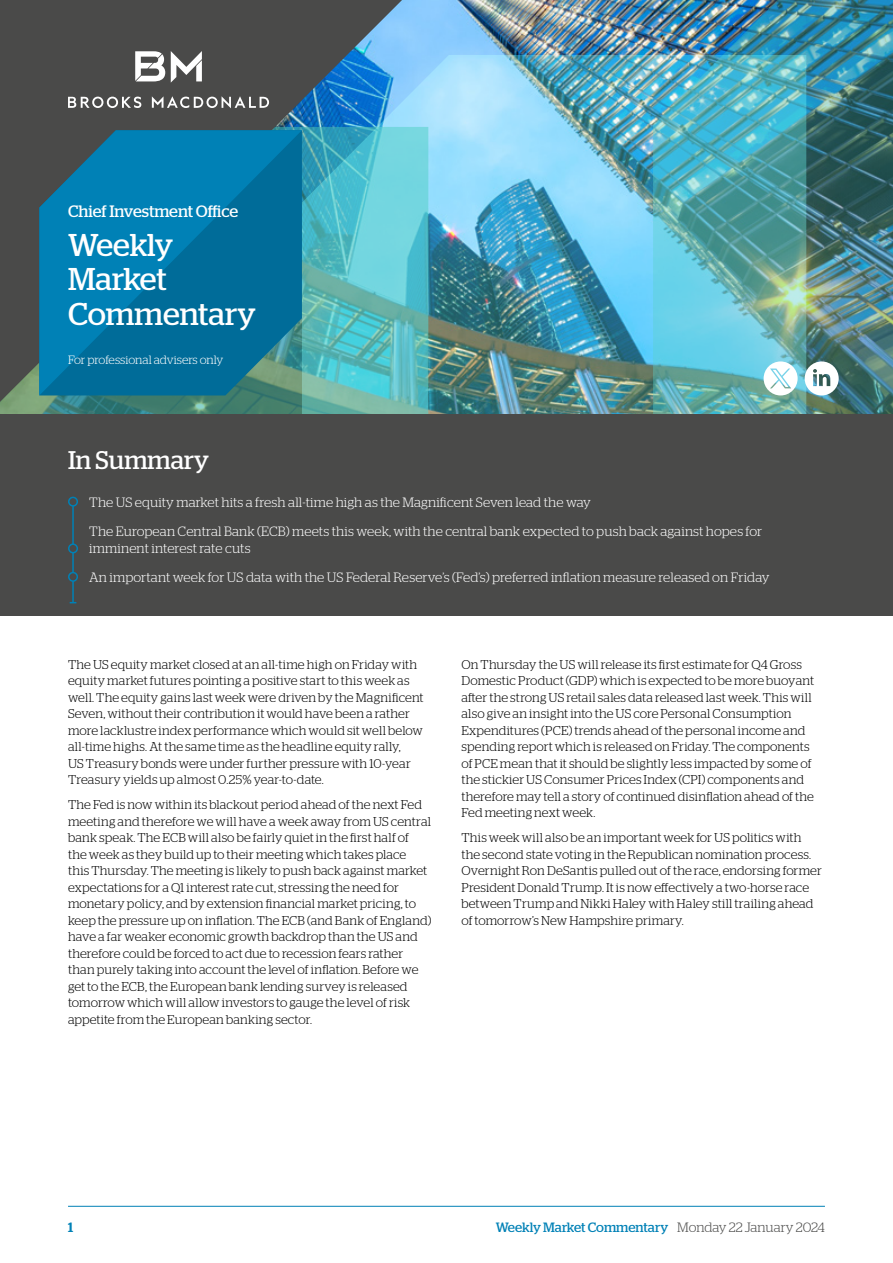
<style>
.page{position:relative;width:893px;height:1263px;background:#fff}
.page>*{position:absolute;margin:0;border:0;box-sizing:border-box;transform-origin:0 0}
.t1{font:31.5px/34.5px "Stag";color:#fff}
.t2{font:25.5px "Stag";color:#fff}
.t3{font:16.5px "Stag";color:#fff}
.t4{font:300 13.5px/29.2px "Stag";letter-spacing:.01em;color:#fff}
.t5{font:13.5px "Stag";color:#0081b6}
.t6{font:500 13.5px "Stag";color:#0081b6}
.t7{font:300 12.75px/16.5px "Stag";letter-spacing:.01em;color:#000}
.t8{font:300 12px "Stag";letter-spacing:-.005em;color:#fff}
.s1{font-weight:300;color:#4a4a49}
</style>
<div class="page">
<img style="left:402px;top:0;width:251px;height:55px">
<svg style="left:0;top:402px;width:302px;height:13px;background:#488070"></svg>
<img style="left:653px;top:0;width:240px;height:415px">
<img style="left:302px;top:55px;width:504px;height:360px">
<hr style="left:68px;top:1206px;width:757px;height:1px;background:#0081b6">
<div style="left:0;top:415px;width:893px;height:201px;background:#4a4a49"></div>
<hr style="left:72px;top:502px;width:2px;height:101px;background:#0081b6">
<div style="left:69px;top:497px;width:8px;height:9px;background:#4a4a49;border-radius:50%"></div>
<div style="left:68px;top:497px;width:10px;height:10px;border:2px solid #0081b6;border-radius:50%"></div>
<div style="left:69px;top:573px;width:8px;height:8px;background:#4a4a49;border-radius:50%"></div>
<div style="left:68px;top:572px;width:10px;height:10px;border:2px solid #0081b6;border-radius:50%"></div>
<div style="left:69px;top:544px;width:8px;height:9px;background:#4a4a49;border-radius:50%"></div>
<div style="left:68px;top:543px;width:10px;height:10px;border:2px solid #0081b6;border-radius:50%"></div>
<svg style="left:0;top:0;width:402px;height:402px;background:#4e777e"></svg>
<svg style="left:39px;top:130px;width:263px;height:265px;background:#0675a1"></svg>
<svg style="left:135px;top:51px;width:30px;height:30px"></svg>
<svg style="left:171px;top:51px;width:31px;height:32px"></svg>
<svg style="left:152px;top:96px;width:117px;height:12px"></svg>
<svg style="left:68px;top:97px;width:73px;height:11px"></svg>
<svg style="left:805px;top:361px;width:34px;height:34px"></svg>
<svg style="left:764px;top:361px;width:34px;height:34px"></svg>
<p class="t3" style="left:68px;top:202px;width:172px">Chief Investment Office</p>
<h1 class="t1" style="left:68px;top:227px;width:189px">Weekly<br>Market<br>Commentary</h1>
<p class="t8" style="left:68px;top:353px;width:157px">For professional advisers only</p>
<h2 class="t2" style="left:68px;top:445px;width:143px">In Summary</h2>
<p class="t4" style="left:89px;top:487px;width:674px">The US equity market hits a fresh all-time high as the Magnificent Seven lead the way<br>The European Central Bank (ECB) meets this week, with the central bank expected to push back against hopes for</p>
<p class="t4" style="left:89px;top:533px;width:682px">imminent interest rate cuts<br>An important week for US data with the US Federal Reserve’s (Fed’s) preferred inflation measure released on Friday</p>
<p class="t7" style="left:68px;top:656px;width:357px">The US equity market closed at an all-time high on Friday with equity market futures pointing a positive start to this week as well. The equity gains last week were driven by the Magnificent Seven, without their contribution it would have been a rather more lacklustre index performance which would sit well below all-time highs. At the same time as the headline equity rally,<br>US Treasury bonds were under further pressure with 10-year Treasury yields up almost 0.25% year-to-date.</p>
<p class="t7" style="left:68px;top:796px;width:365px">The Fed is now within its blackout period ahead of the next Fed meeting and therefore we will have a week away from US central bank speak. The ECB will also be fairly quiet in the first half of<br>the week as they build up to their meeting which takes place<br>this Thursday. The meeting is likely to push back against market expectations for a Q1 interest rate cut, stressing the need for monetary policy, and by extension financial market pricing, to keep the pressure up on inflation. The ECB (and Bank of England) have a far weaker economic growth backdrop than the US and therefore could be forced to act due to recession fears rather than purely taking into account the level of inflation. Before we get to the ECB, the European bank lending survey is released tomorrow which will allow investors to gauge the level of risk appetite from the European banking sector.</p>
<p class="t7" style="left:461px;top:656px;width:354px">On Thursday the US will release its first estimate for Q4 Gross Domestic Product (GDP) which is expected to be more buoyant after the strong US retail sales data released last week. This will also give an insight into the US core Personal Consumption Expenditures (PCE) trends ahead of the personal income and spending report which is released on Friday. The components of PCE mean that it should be slightly less impacted by some of the stickier US Consumer Prices Index (CPI) components and therefore may tell a story of continued disinflation ahead of the Fed meeting next week.</p>
<p class="t7" style="left:461px;top:829px;width:362px">This week will also be an important week for US politics with the second state voting in the Republican nomination process.<br>Overnight Ron DeSantis pulled out of the race, endorsing former President Donald Trump. It is now effectively a two-horse race between Trump and Nikki Haley with Haley still trailing ahead of tomorrow’s New Hampshire primary.</p>
<p class="t6" style="left:68px;top:1219px;width:7px">1</p>
<p class="t5" style="left:496px;top:1219px;width:331px">Weekly Market Commentary <span class="s1">Monday 22 January 2024</span></p>
</div>
